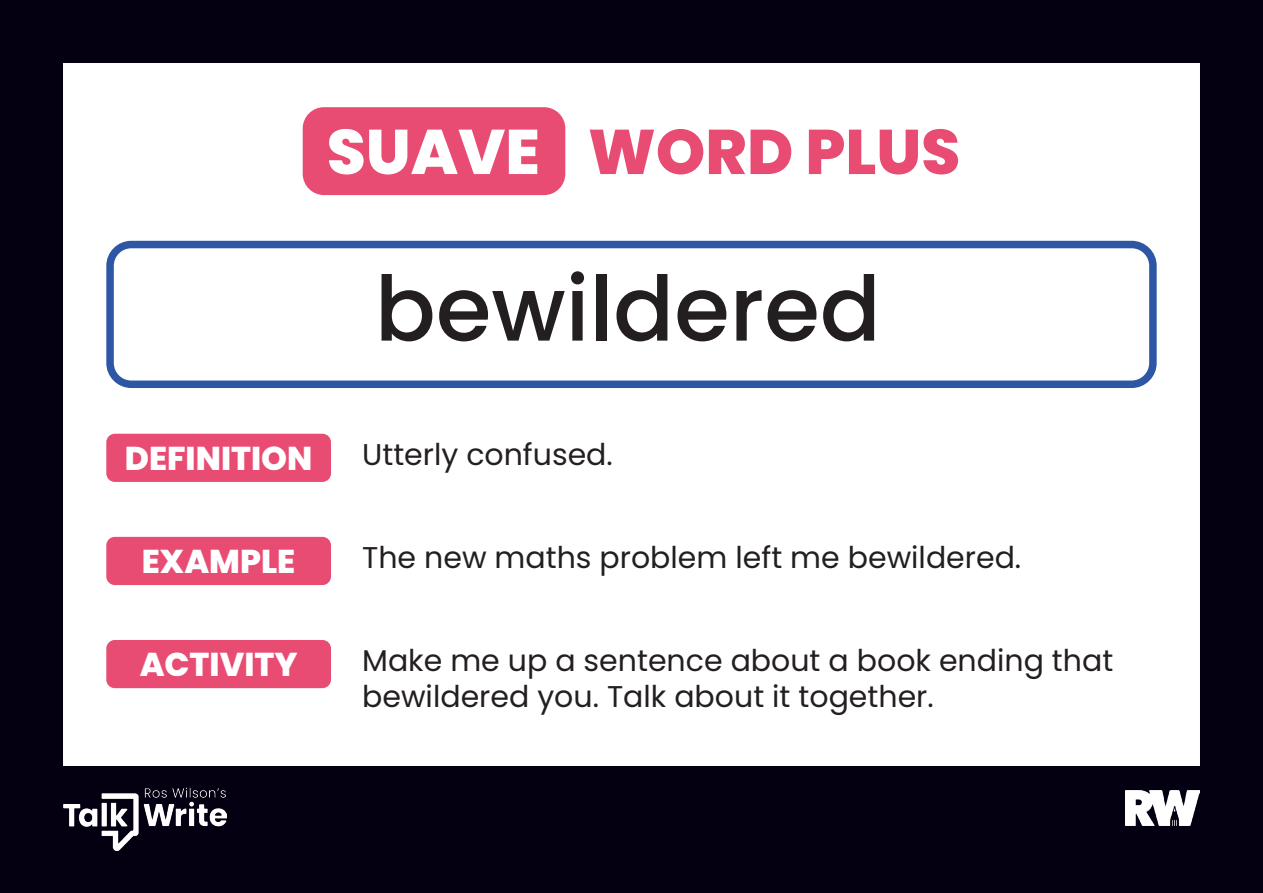
<style>
.page{position:relative;width:1263px;height:893px;background:#fff}
.page>*{position:absolute;margin:0;border:0;box-sizing:border-box;transform-origin:0 0}
.t1{font:500 90px "Poppins";color:#231f20}
.t2{font:800 63px "Poppins";color:#e84c73}
.t3{font:800 33px "Poppins";color:#fff}
.t4{font:30px/36px "Poppins";color:#231f20}
.s1{color:#fff}
</style>
<div class="page">
<div style="left:0;top:0;width:1263px;height:893px;border:63px solid #050011"></div>
<div style="left:303px;top:107px;width:262px;height:88px;background:#e84c73;border-radius:21px"></div>
<div style="left:0;top:766px;width:1263px;height:127px;background:#050011"></div>
<img style="left:1125px;top:790px;width:74px;height:36px">
<div style="left:106px;top:241px;width:1051px;height:147px;border:8px solid #2d56a5;border-radius:21px"></div>
<div style="left:106px;top:434px;width:225px;height:48px;background:#e84c73;border-radius:9px"></div>
<div style="left:106px;top:537px;width:225px;height:48px;background:#e84c73;border-radius:9px"></div>
<div style="left:106px;top:640px;width:225px;height:48px;background:#e84c73;border-radius:9px"></div>
<img style="left:64px;top:787px;width:163px;height:64px">
<h2 class="t2" style="left:327px;top:115px;width:635px"><span class="s1">SUAVE</span> WORD PLUS</h2>
<p class="t3" style="left:125px;top:439px;width:189px">DEFINITION</p>
<p class="t3" style="left:142px;top:543px;width:155px">EXAMPLE</p>
<p class="t1" style="left:375px;top:257px;width:507px">bewildered</p>
<p class="t4" style="left:362px;top:437px;width:252px">Utterly confused.</p>
<p class="t4" style="left:362px;top:540px;width:661px">The new maths problem left me bewildered.</p>
<p class="t3" style="left:140px;top:646px;width:159px">ACTIVITY</p>
<p class="t4" style="left:362px;top:643px;width:753px">Make me up a sentence about a book ending that bewildered you. Talk about it together.</p>
</div>
